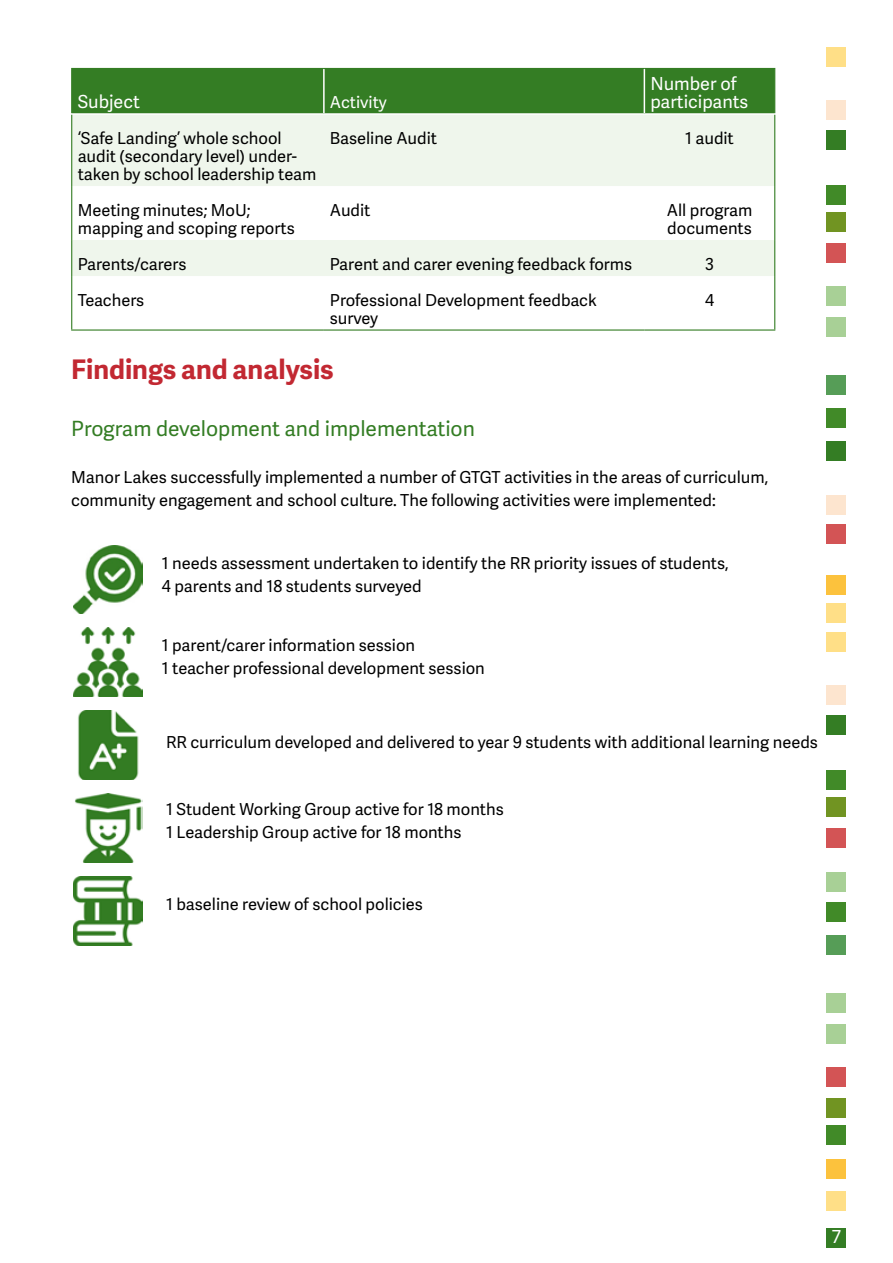
<style>
.page{position:relative;width:893px;height:1263px;background:#fff}
.page>*{position:absolute;margin:0;border:0;box-sizing:border-box;transform-origin:0 0}
.t1{font:700 27px "Adelle Sans";color:#c22832}
.t2{font:21px "Adelle Sans";color:#347d24}
.t3{font:18px/18px "Adelle Sans";color:#fff}
.t4{font:16.5px/18px "Adelle Sans";color:#000}
.t5{font:16.5px "Adelle Sans";color:#fff}
</style>
<div class="page">
<div style="left:72px;top:69px;width:702px;height:44px;background:#347d24"></div>
<svg style="left:72px;top:115px;width:702px;height:161px;fill:#eff6ec"></svg>
<hr style="left:71px;top:68px;width:253px;height:1px;background:#347d24">
<hr style="left:71px;top:69px;width:1px;height:44px;background:#347d24">
<hr style="left:324px;top:68px;width:320px;height:1px;background:#347d24">
<hr style="left:644px;top:68px;width:131px;height:1px;background:#347d24">
<hr style="left:774px;top:69px;width:1px;height:44px;background:#347d24">
<hr style="left:323px;top:69px;width:2px;height:44px;background:#fff">
<hr style="left:644px;top:69px;width:1px;height:44px;background:#fff">
<hr style="left:71px;top:115px;width:1px;height:71px;background:#347d24">
<hr style="left:774px;top:115px;width:1px;height:71px;background:#347d24">
<hr style="left:71px;top:186px;width:1px;height:54px;background:#347d24">
<hr style="left:774px;top:186px;width:1px;height:54px;background:#347d24">
<hr style="left:71px;top:240px;width:1px;height:36px;background:#347d24">
<hr style="left:774px;top:240px;width:1px;height:36px;background:#347d24">
<hr style="left:71px;top:276px;width:1px;height:53px;background:#347d24">
<hr style="left:774px;top:276px;width:1px;height:53px;background:#347d24">
<hr style="left:71px;top:329px;width:253px;height:2px;background:#347d24">
<hr style="left:324px;top:329px;width:320px;height:2px;background:#347d24">
<hr style="left:644px;top:329px;width:131px;height:2px;background:#347d24">
<img style="left:73px;top:545px;width:69px;height:68px">
<img style="left:73px;top:876px;width:69px;height:69px">
<img style="left:78px;top:710px;width:61px;height:69px">
<img style="left:75px;top:793px;width:67px;height:69px">
<img style="left:73px;top:627px;width:69px;height:69px">
<div style="left:826px;top:603px;width:20px;height:20px;background:#ffdf87"></div>
<div style="left:826px;top:575px;width:20px;height:20px;background:#fcc23d"></div>
<div style="left:826px;top:524px;width:20px;height:20px;background:#d35455"></div>
<div style="left:826px;top:495px;width:20px;height:20px;background:#fde5cf"></div>
<div style="left:826px;top:441px;width:20px;height:19px;background:#347d24"></div>
<div style="left:826px;top:408px;width:20px;height:20px;background:#418a28"></div>
<div style="left:826px;top:376px;width:20px;height:19px;background:#569d57"></div>
<div style="left:826px;top:317px;width:20px;height:19px;background:#a8d096"></div>
<div style="left:826px;top:287px;width:20px;height:19px;background:#a8d096"></div>
<div style="left:826px;top:243px;width:20px;height:20px;background:#d35455"></div>
<div style="left:826px;top:47px;width:20px;height:20px;background:#ffdf87"></div>
<div style="left:827px;top:100px;width:19px;height:20px;background:#fde5cf"></div>
<div style="left:827px;top:130px;width:19px;height:20px;background:#347d24"></div>
<div style="left:827px;top:185px;width:19px;height:19px;background:#418a28"></div>
<div style="left:827px;top:212px;width:19px;height:20px;background:#719422"></div>
<div style="left:826px;top:872px;width:20px;height:19px;background:#a8d096"></div>
<div style="left:826px;top:829px;width:20px;height:19px;background:#d35455"></div>
<div style="left:826px;top:633px;width:20px;height:19px;background:#ffdf87"></div>
<div style="left:827px;top:686px;width:19px;height:19px;background:#fde5cf"></div>
<div style="left:827px;top:716px;width:19px;height:19px;background:#347d24"></div>
<div style="left:827px;top:770px;width:19px;height:20px;background:#418a28"></div>
<div style="left:827px;top:798px;width:19px;height:19px;background:#719422"></div>
<div style="left:827px;top:1125px;width:19px;height:20px;background:#418a28"></div>
<div style="left:827px;top:1098px;width:19px;height:19px;background:#719422"></div>
<div style="left:827px;top:902px;width:19px;height:20px;background:#418a28"></div>
<div style="left:827px;top:935px;width:19px;height:19px;background:#569d57"></div>
<div style="left:827px;top:994px;width:19px;height:19px;background:#a8d096"></div>
<div style="left:827px;top:1024px;width:19px;height:19px;background:#a8d096"></div>
<div style="left:827px;top:1067px;width:19px;height:20px;background:#d35455"></div>
<div style="left:826px;top:1228px;width:20px;height:19px;background:#347d24"></div>
<div style="left:826px;top:1159px;width:20px;height:19px;background:#fcc23d"></div>
<div style="left:826px;top:1191px;width:20px;height:19px;background:#ffdf87"></div>
<p class="t3" style="left:78px;top:92px;width:64px">Subject</p>
<p class="t5" style="left:330px;top:90px;width:58px">Activity</p>
<p class="t3" style="left:650px;top:74px;width:99px">Number of participants</p>
<p class="t4" style="left:78px;top:129px;width:240px">‘Safe Landing’ whole school audit (secondary level) under&shy;taken by school leadership team</p>
<p class="t4" style="left:330px;top:129px;width:109px">Baseline Audit</p>
<p class="t4" style="left:685px;top:129px;width:50px">1 audit</p>
<p class="t4" style="left:78px;top:201px;width:219px">Meeting minutes; MoU; mapping and scoping reports</p>
<p class="t4" style="left:330px;top:201px;width:42px">Audit</p>
<p class="t4" style="left:667px;top:201px;width:87px">All program documents</p>
<p class="t4" style="left:78px;top:255px;width:110px">Parents/carers</p>
<p class="t4" style="left:330px;top:255px;width:304px">Parent and carer evening feedback forms</p>
<p class="t4" style="left:705px;top:255px;width:10px">3</p>
<p class="t4" style="left:78px;top:291px;width:68px">Teachers</p>
<p class="t4" style="left:330px;top:291px;width:269px">Professional Development feedback survey</p>
<p class="t4" style="left:705px;top:291px;width:11px">4</p>
<h1 class="t1" style="left:71px;top:349px;width:264px">Findings and analysis</h1>
<p class="t2" style="left:71px;top:414px;width:405px">Program development and implementation</p>
<p class="t4" style="left:71px;top:465px;width:699px;line-height:23.2px">Manor Lakes successfully implemented a number of GTGT activities in the areas of curriculum, community engagement and school culture. The following activities were implemented:</p>
<p class="t4" style="left:162px;top:551px;width:568px;line-height:23.2px">1 needs assessment undertaken to identify the RR priority issues of students,<br>4 parents and 18 students surveyed</p>
<p class="t4" style="left:162px;top:633px;width:324px;line-height:23.2px">1 parent/carer information session<br>1 teacher professional development session</p>
<p class="t4" style="left:166px;top:733px;width:653px">RR curriculum developed and delivered to year 9 students with additional learning needs</p>
<p class="t4" style="left:166px;top:797px;width:339px;line-height:23.2px">1 Student Working Group active for 18 months<br>1 Leadership Group active for 18 months</p>
<p class="t4" style="left:166px;top:895px;width:258px">1 baseline review of school policies</p>
<p class="t3" style="left:832px;top:1227px;width:11px">7</p>
</div>
